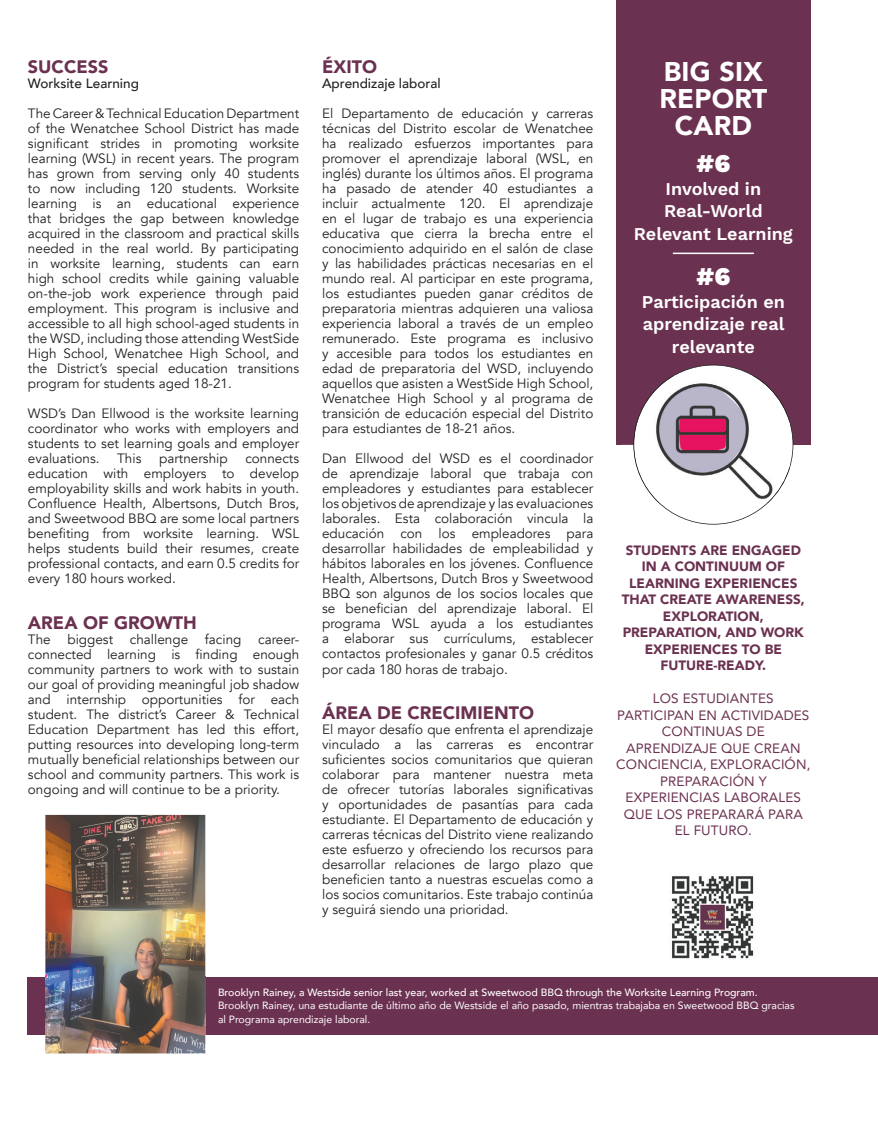
<style>
.page{position:relative;width:878px;height:1121px;background:#fff}
.page>*{position:absolute;margin:0;border:0;box-sizing:border-box;transform-origin:0 0}
.t1{font:900 27px/27px "Avenir";letter-spacing:.01em;color:#fff;text-align:center}
.t2{font:900 25.5px "Work Sans";color:#fff}
.t3{font:600 18px/22.5px "Work Sans";color:#fff;text-align:center}
.t4{font:900 18px "Avenir";color:#6b3150}
.t5{font:13.5px/15px "Avenir";color:#231f20;text-align:justify}
.t6{font:13.5px/16.5px "Avenir";letter-spacing:.01em;color:#6b3150;text-align:center}
.t7{font:900 13.5px/16.5px "Avenir";color:#6b3150;text-align:center}
.t8{font:500 13.5px "Avenir";color:#231f20}
.t9{font:10.5px/13.5px "Avenir";color:#fff}
.t10{font:500 10.5px "Avenir";color:#fff}
</style>
<div class="page">
<div style="left:616px;top:1px;width:194px;height:443px;background:#6b3150"></div>
<hr style="left:672px;top:252px;width:81px;height:2px;background:#fff">
<img style="left:671px;top:876px;width:83px;height:83px">
<div style="left:28px;top:976px;width:850px;height:58px;background:#6b3150"></div>
<img style="left:45px;top:815px;width:160px;height:238px">
<img style="left:45px;top:976px;width:160px;height:58px">
<svg style="left:659px;top:365px;width:134px;height:159px"></svg>
<img style="left:633px;top:375px;width:156px;height:128px">
<h3 class="t4" style="left:28px;top:52px;width:82px">SUCCESS</h3>
<p class="t8" style="left:28px;top:72px;width:112px">Worksite Learning</p>
<p class="t5" style="left:28px;top:106px;width:273px">The Career &amp; Technical Education Department of the Wenatchee School District has made significant strides in promoting worksite learning (WSL) in recent years. The program has grown from serving only 40 students to now including 120 students. Worksite learning is an educational experience that bridges the gap between knowledge acquired in the classroom and practical skills needed in the real world. By participating in worksite learning, students can earn high school credits while gaining valuable on-the-job work experience through paid employment. This program is inclusive and accessible to all high school-aged students in the WSD, including those attending WestSide High School, Wenatchee High School, and the District’s special education transitions program for students aged 18-21.</p>
<p class="t5" style="left:28px;top:406px;width:273px">WSD’s Dan Ellwood is the worksite learning coordinator who works with employers and students to set learning goals and employer evaluations.</p>
<p class="t5" style="left:117px;top:451px;width:26px">This</p>
<p class="t5" style="left:159px;top:451px;width:70px">partnership</p>
<p class="t5" style="left:28px;top:451px;width:273px;text-indent:217px">connects education with employers to develop employability skills and work habits in youth.<br>Confluence Health, Albertsons, Dutch Bros, and Sweetwood BBQ are some local partners benefiting from worksite learning. WSL helps students build their resumes, create professional contacts, and earn 0.5 credits for every 180 hours worked.</p>
<h3 class="t4" style="left:28px;top:607px;width:170px">AREA OF GROWTH</h3>
<p class="t5" style="left:28px;top:631px;width:273px">The biggest challenge facing career&shy;connected learning is finding enough community partners to work with to sustain our goal of providing meaningful job shadow and internship opportunities for each student. The district’s Career &amp; Technical Education Department has led this effort, putting resources into developing long-term mutually beneficial relationships between our school and community partners. This work is ongoing and will continue to be a priority.</p>
<h3 class="t4" style="left:322px;top:52px;width:56px">ÉXITO</h3>
<p class="t8" style="left:322px;top:72px;width:120px">Aprendizaje laboral</p>
<p class="t5" style="left:322px;top:106px;width:273px">El Departamento de educación y carreras técnicas del Distrito escolar de Wenatchee ha realizado esfuerzos importantes para promover el aprendizaje laboral (WSL, en inglés) durante los últimos años. El programa ha pasado de atender 40 estudiantes a incluir actualmente 120. El aprendizaje en el lugar de trabajo es una experiencia educativa que cierra la brecha entre el conocimiento adquirido en el salón de clase y las habilidades prácticas necesarias en el mundo real. Al participar en este programa, los estudiantes pueden ganar créditos de preparatoria mientras adquieren una valiosa experiencia laboral a través de un empleo remunerado. Este programa es inclusivo y accesible para todos los estudiantes en edad de preparatoria del WSD, incluyendo aquellos que asisten a WestSide High School, Wenatchee High School y al programa de transición de educación especial del Distrito para estudiantes de 18-21 años.</p>
<p class="t5" style="left:322px;top:451px;width:273px">Dan Ellwood del WSD es el coordinador de aprendizaje laboral que trabaja con empleadores y estudiantes para establecer los objetivos de aprendizaje y las evaluaciones laborales. Esta colaboración vincula la educación con los empleadores para desarrollar habilidades de empleabilidad y hábitos laborales en los jóvenes. Confluence Health, Albertsons, Dutch Bros y Sweetwood BBQ son algunos de los socios locales que se benefician del aprendizaje laboral. El programa WSL ayuda a los estudiantes a elaborar sus currículums, establecer contactos profesionales y ganar 0.5 créditos por cada 180 horas de trabajo.</p>
<h3 class="t4" style="left:322px;top:697px;width:213px">ÁREA DE CRECIMIENTO</h3>
<p class="t5" style="left:322px;top:721px;width:273px">El mayor desafío que enfrenta el aprendizaje vinculado a las carreras es encontrar suficientes socios comunitarios que quieran colaborar para mantener nuestra meta de ofrecer tutorías laborales significativas y oportunidades de pasantías para cada estudiante. El Departamento de educación y carreras técnicas del Distrito viene realizando este esfuerzo y ofreciendo los recursos para desarrollar relaciones de largo plazo que beneficien tanto a nuestras escuelas como a los socios comunitarios. Este trabajo continúa y seguirá siendo una prioridad.</p>
<h1 class="t1" style="left:659px;top:57px;width:109px">BIG SIX<br>REPORT<br>CARD</h1>
<h2 class="t2" style="left:696px;top:144px;width:36px">#6</h2>
<h3 class="t3" style="left:634px;top:177px;width:160px">Involved in<br>Real-World<br>Relevant Learning</h3>
<h2 class="t2" style="left:696px;top:257px;width:36px">#6</h2>
<h3 class="t3" style="left:641px;top:290px;width:145px">Participación en aprendizaje real relevante</h3>
<p class="t7" style="left:621px;top:541px;width:185px">STUDENTS ARE ENGAGED<br>IN A CONTINUUM OF<br>LEARNING EXPERIENCES<br>THAT CREATE AWARENESS,<br>EXPLORATION,<br>PREPARATION, AND WORK<br>EXPERIENCES TO BE<br>FUTURE-READY.</p>
<p class="t6" style="left:616px;top:689px;width:196px">LOS ESTUDIANTES<br>PARTICIPAN EN ACTIVIDADES<br>CONTINUAS DE<br>APRENDIZAJE QUE CREAN<br>CONCIENCIA, EXPLORACIÓN,<br>PREPARACIÓN Y<br>EXPERIENCIAS LABORALES<br>QUE LOS PREPARARÁ PARA<br>EL FUTURO.</p>
<p class="t10" style="left:218px;top:983px;width:541px">Brooklyn Rainey, a Westside senior last year, worked at Sweetwood BBQ through the Worksite Learning Program.</p>
<p class="t9" style="left:218px;top:998px;width:578px">Brooklyn Rainey, una estudiante de último año de Westside el año pasado, mientras trabajaba en Sweetwood BBQ gracias al Programa aprendizaje laboral.</p>
</div>
